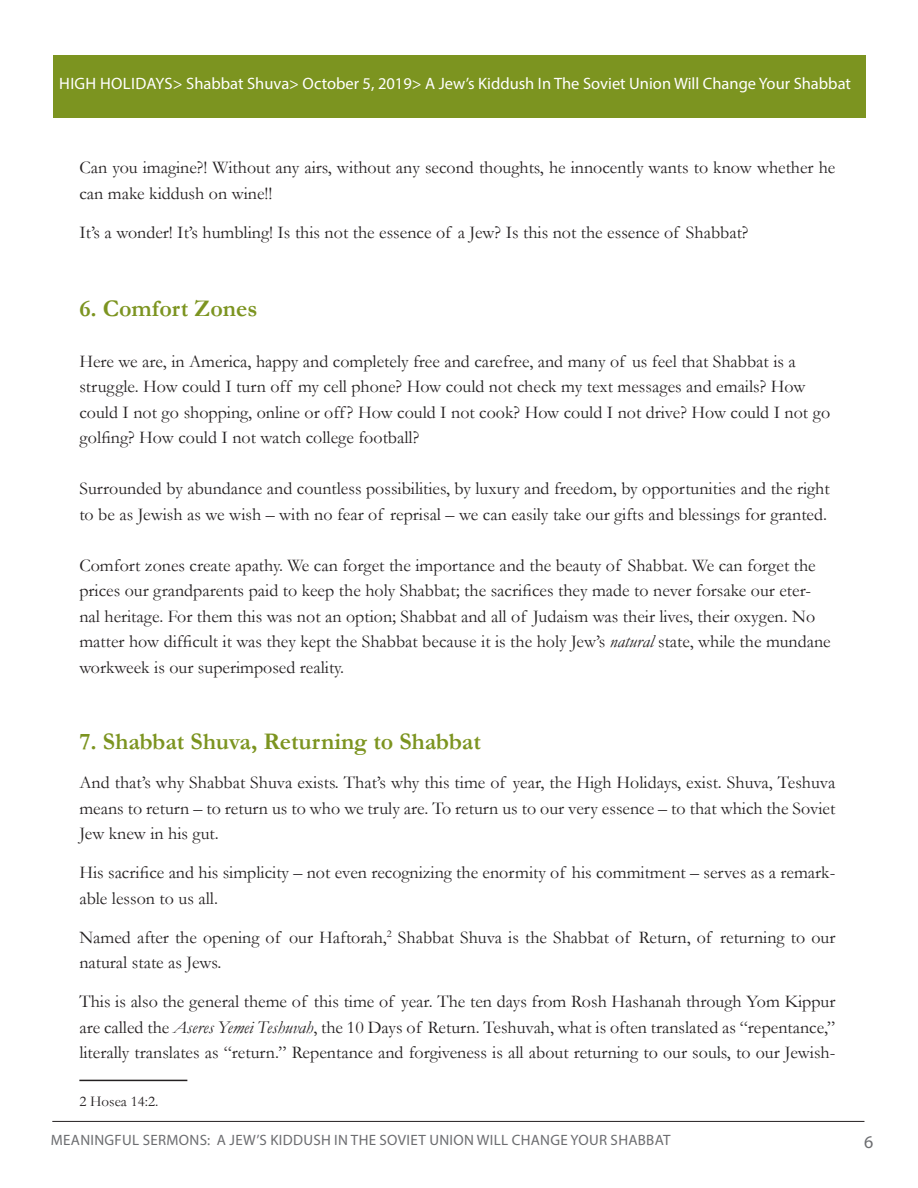
<style>
.page{position:relative;width:918px;height:1188px;background:#fff}
.page>*{position:absolute;margin:0;border:0;box-sizing:border-box;transform-origin:0 0}
.t1{font:700 24px "Garamond";color:#7c9420}
.t2{font:18px/25.5px "Garamond";color:#231f20}
.t3{font:18px "Myriad Pro";color:#6c6d70}
.t4{font:16.5px "Myriad Pro";color:#fff}
.t5{font:15px "Myriad Pro";letter-spacing:.02em;color:#6c6d70}
.t6{font:15px "Garamond";color:#231f20}
.s1{font-style:italic}
</style>
<div class="page">
<hr style="left:52px;top:1121px;width:812px;height:1px;background:#231f20">
<div style="left:54px;top:55px;width:812px;height:63px;background:#7c9420"></div>
<hr style="left:79px;top:1080px;width:108px;height:1px;background:#231f20">
<p class="t4" style="left:59px;top:73px;width:793px">HIGH HOLIDAYS&gt; Shabbat Shuva&gt; October 5, 2019&gt; A Jew’s Kiddush In The Soviet Union Will Change Your Shabbat</p>
<p class="t2" style="left:79px;top:154px;width:758px">Can you imagine?! Without any airs, without any second thoughts, he innocently wants to know whether he can make kiddush on wine!!</p>
<p class="t2" style="left:79px;top:219px;width:671px">It’s a wonder! It’s humbling! Is this not the essence of a Jew? Is this not the essence of Shabbat?</p>
<p class="t1" style="left:79px;top:292px;width:180px">6. Comfort Zones</p>
<p class="t2" style="left:79px;top:348px;width:752px">Here we are, in America, happy and completely free and carefree, and many of us feel that Shabbat is a struggle. How could I turn off my cell phone? How could not check my text messages and emails? How could I not go shopping, online or off? How could I not cook? How could I not drive? How could I not go golfing? How could I not watch college football?</p>
<p class="t2" style="left:79px;top:475px;width:752px">Surrounded by abundance and countless possibilities, by luxury and freedom, by opportunities and the right to be as Jewish as we wish – with no fear of reprisal – we can easily take our gifts and blessings for granted.</p>
<p class="t2" style="left:79px;top:552px;width:753px">Comfort zones create apathy. We can forget the importance and the beauty of Shabbat. We can forget the prices our grandparents paid to keep the holy Shabbat; the sacrifices they made to never forsake our eter&shy;nal heritage. For them this was not an option; Shabbat and all of Judaism was their lives, their oxygen. No matter how difficult it was they kept the Shabbat because it is the holy Jew’s <span class="s1">natural</span> state, while the mundane workweek is our superimposed reality.</p>
<p class="t1" style="left:79px;top:725px;width:403px">7. Shabbat Shuva, Returning to Shabbat</p>
<p class="t2" style="left:79px;top:769px;width:758px;text-align:justify">And that’s why Shabbat Shuva exists. That’s why this time of year, the High Holidays, exist. Shuva, Teshuva means to return – to return us to who we truly are. To return us to our very essence – to that which the Soviet Jew knew in his gut.</p>
<p class="t2" style="left:79px;top:859px;width:758px">His sacrifice and his simplicity – not even recognizing the enormity of his commitment – serves as a remark&shy;able lesson to us all.</p>
<p class="t2" style="left:79px;top:924px;width:757px">Named after the opening of our Haftorah,<sup>2</sup> Shabbat Shuva is the Shabbat of Return, of returning to our natural state as Jews.</p>
<p class="t2" style="left:79px;top:988px;width:758px;text-align:justify">This is also the general theme of this time of year. The ten days from Rosh Hashanah through Yom Kippur are called the <span class="s1">Aseres Yemei Teshuvah</span>, the 10 Days of Return. Teshuvah, what is often translated as “repentance,” literally translates as “return.” Repentance and forgiveness is all about returning to our souls, to our Jewish-</p>
<p class="t6" style="left:79px;top:1091px;width:81px">2 Hosea 14:2.</p>
<p class="t5" style="left:51px;top:1131px;width:621px">MEANINGFUL SERMONS: A JEW’S KIDDUSH IN THE SOVIET UNION WILL CHANGE YOUR SHABBAT</p>
<p class="t3" style="left:864px;top:1131px;width:11px">6</p>
</div>
